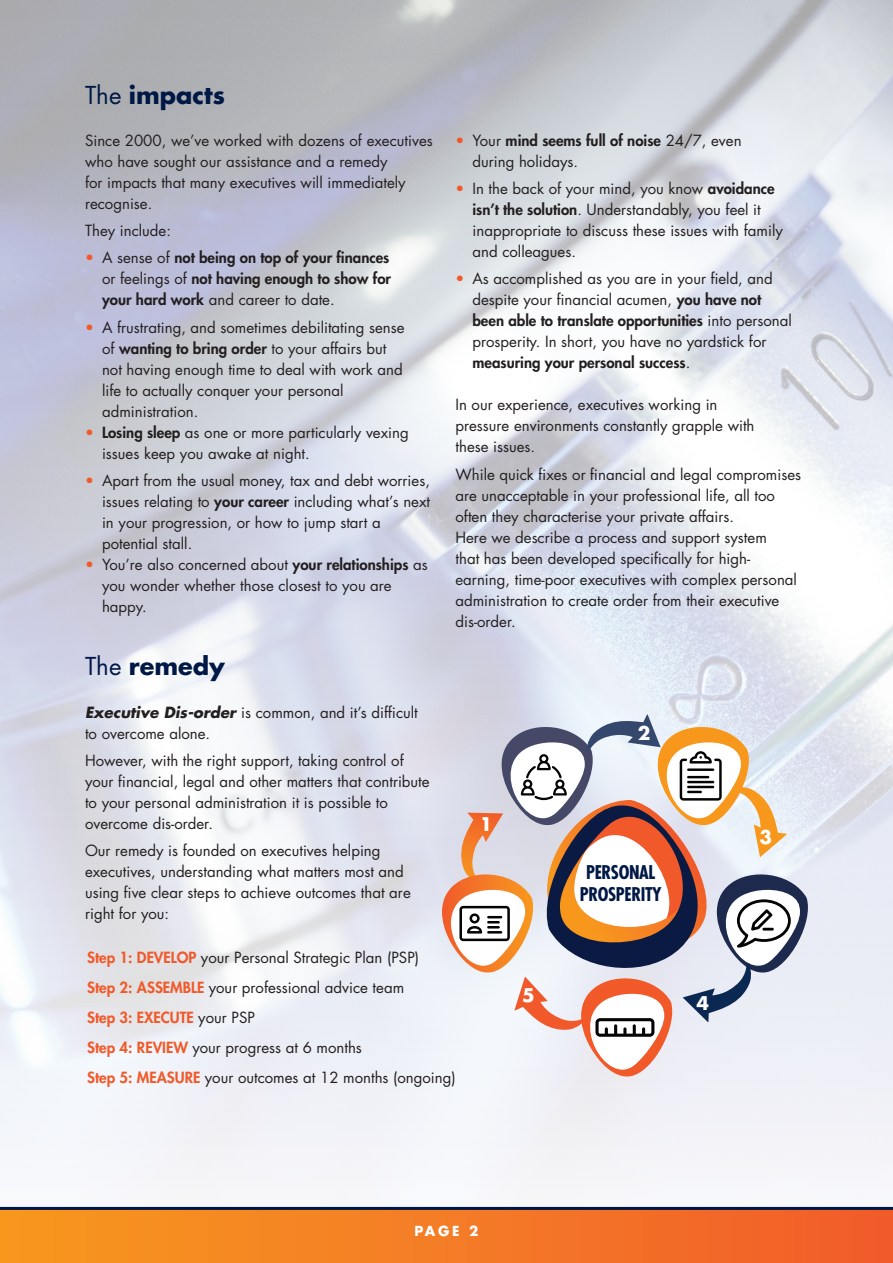
<style>
.page{position:relative;width:893px;height:1263px;background:#fff}
.page>*{position:absolute;margin:0;border:0;box-sizing:border-box;transform-origin:0 0}
.t1{font:700 24px "Futura";color:#001845}
.t2{font:700 condensed 18.45px/22px "Futura";letter-spacing:-.02em;color:#001845;text-align:center}
.t3{font:700 18.45px "Futura";color:#fff}
.t4{font:15px/21px "Futura";color:#231f20}
.t5{font:800 15px/21px "Futura";color:#231f20;text-align:justify}
.t6{font:700 13.5px "Futura";color:#fff}
.s1{font-weight:400}
.s2{font-weight:400;color:#f15929}
.s3{color:#f15929}
.s4{font-weight:800}
.s5{font-weight:700;font-style:italic}
.s6{font-weight:800;color:#f15929}
</style>
<div class="page">
<img style="left:0;top:0;width:893px;height:1207px">
<div style="left:0;top:1209px;width:893px;height:54px;background:linear-gradient(to right,#f7991f,#f15c2b)"></div>
<hr style="left:0;top:1207px;width:893px;height:3px;background:#001845">
<svg style="left:433px;top:714px;width:381px;height:374px"></svg>
<h1 class="t1" style="left:85px;top:79px;width:142px"><span class="s1">The</span> impacts</h1>
<p class="t4" style="left:85px;top:129px;width:349px">Since 2000, we’ve worked with dozens of executives who have sought our assistance and a remedy<br>for impacts that many executives will immediately recognise.</p>
<p class="t4" style="left:85px;top:220px;width:87px">They include:</p>
<p class="t5" style="left:102px;top:247px;width:291px;text-indent:-17px"><span class="s2">•</span> <span class="s1">A sense of</span> not being on top of your finances <span class="s1">or feelings of</span> not having enough to show for your hard work <span class="s1">and career to date.</span></p>
<p class="t4" style="left:102px;top:317px;width:304px;text-indent:-17px"><span class="s3">•</span> A frustrating, and sometimes debilitating sense of <span class="s4">wanting to bring order</span> to your affairs but not having enough time to deal with work and life to actually conquer your personal administration.</p>
<p class="t4" style="left:102px;top:422px;width:308px;text-indent:-17px"><span class="s3">•</span> <span class="s4">Losing sleep</span> as one or more particularly vexing issues keep you awake at night.</p>
<p class="t4" style="left:102px;top:470px;width:330px;text-indent:-17px"><span class="s3">•</span> Apart from the usual money, tax and debt worries, issues relating to <span class="s4">your career</span> including what’s next in your progression, or how to jump start a potential stall.</p>
<p class="t4" style="left:102px;top:554px;width:327px;text-indent:-17px"><span class="s3">•</span> You’re also concerned about <span class="s4">your relationships</span> as you wonder whether those closest to you are happy.</p>
<h1 class="t1" style="left:85px;top:649px;width:141px"><span class="s1">The</span> remedy</h1>
<p class="t4" style="left:85px;top:701px;width:334px"><span class="s5">Executive Dis-order</span> is common, and it’s difficult to overcome alone.</p>
<p class="t4" style="left:85px;top:750px;width:346px">However, with the right support, taking control of your financial, legal and other matters that contribute to your personal administration it is possible to overcome dis-order.</p>
<p class="t4" style="left:85px;top:840px;width:327px">Our remedy is founded on executives helping executives, understanding what matters most and using five clear steps to achieve outcomes that are right for you:</p>
<p class="t4" style="left:472px;top:129px;width:271px;text-indent:-17px"><span class="s3">•</span> Your <span class="s4">mind seems full of noise</span> 24/7, even during holidays.</p>
<p class="t4" style="left:472px;top:178px;width:312px;text-indent:-17px"><span class="s3">•</span> In the back of your mind, you know <span class="s4">avoidance isn’t the solution</span>. Understandably, you feel it inappropriate to discuss these issues with family and colleagues.</p>
<p class="t4" style="left:472px;top:268px;width:321px;text-indent:-17px"><span class="s3">•</span> As accomplished as you are in your field, and despite your financial acumen, <span class="s4">you have not been able to translate opportunities</span> into personal prosperity. In short, you have no yardstick for <span class="s4">measuring your personal success</span>.</p>
<p class="t4" style="left:455px;top:394px;width:301px">In our experience, executives working in pressure environments constantly grapple with these issues.</p>
<p class="t4" style="left:455px;top:464px;width:347px">While quick fixes or financial and legal compromises are unacceptable in your professional life, all too often they characterise your private affairs.<br>Here we describe a process and support system<br>that has been developed specifically for high&shy;earning, time-poor executives with complex personal administration to create order from their executive dis-order.</p>
<p class="t3" style="left:480px;top:811px;width:14px">1</p>
<p class="t3" style="left:638px;top:721px;width:14px">2</p>
<p class="t2" style="left:580px;top:861px;width:83px">PERSONAL<br>PROSPERITY</p>
<p class="t3" style="left:759px;top:824px;width:14px">3</p>
<p class="t4" style="left:87px;top:942px;width:370px;line-height:30px"><span class="s6">Step 1: DEVELOP</span> your Personal Strategic Plan (PSP)<br><span class="s6">Step 2: ASSEMBLE</span> your professional advice team<br><span class="s6">Step 3: EXECUTE</span> your PSP<br><span class="s6">Step 4: REVIEW</span> your progress at 6 months<br><span class="s6">Step 5: MEASURE</span> your outcomes at 12 months (ongoing)</p>
<p class="t3" style="left:522px;top:983px;width:14px">5</p>
<p class="t6" style="left:414px;top:1221px;width:65px">PAGE 2</p>
<p class="t3" style="left:697px;top:991px;width:14px">4</p>
</div>
